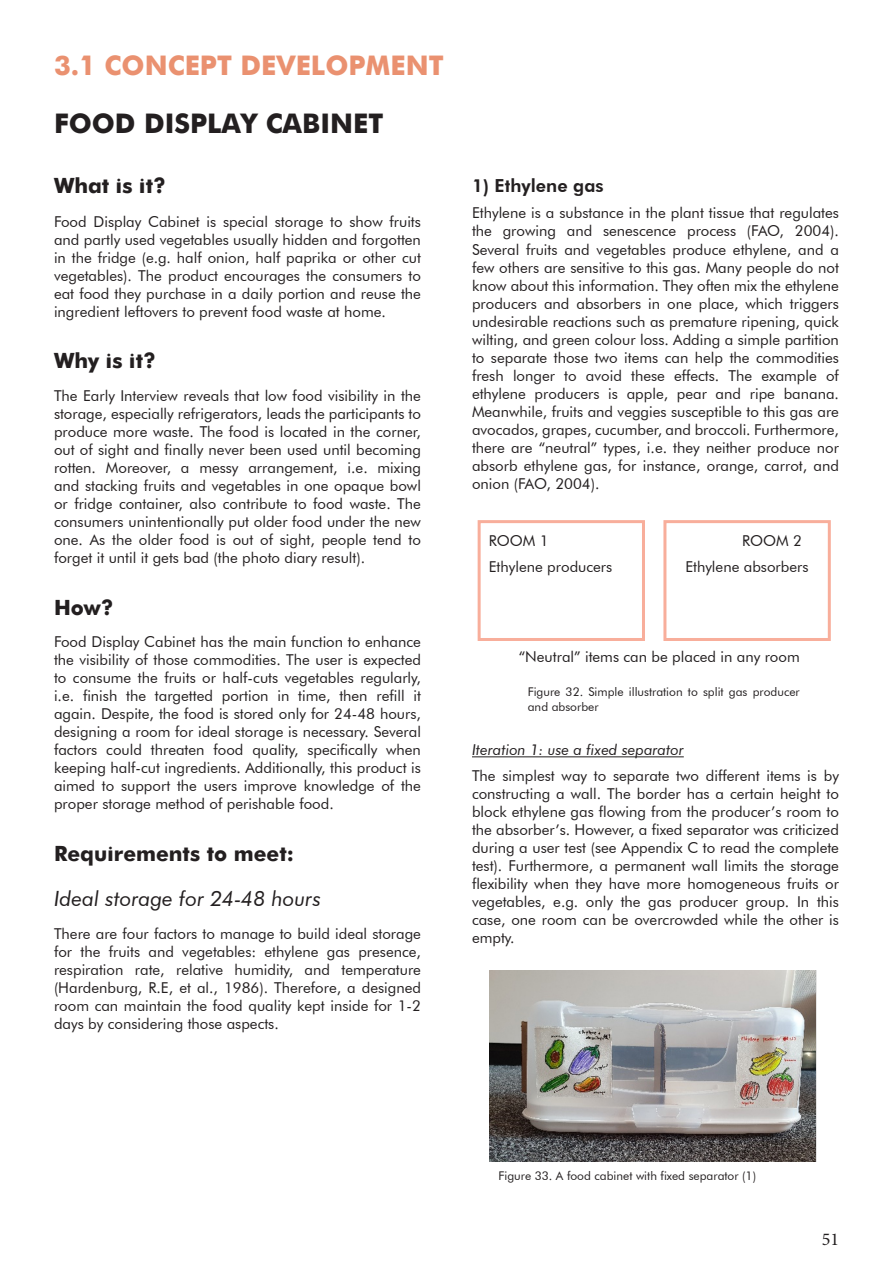
<style>
.page{position:relative;width:893px;height:1263px;background:#fff}
.page>*{position:absolute;margin:0;border:0;box-sizing:border-box;transform-origin:0 0}
.t1{font:700 27px "Futura";color:#ea9170}
.t2{font:700 27px "Futura";color:#231f20}
.t3{font:700 21px "Futura";color:#231f20}
.t4{font:italic 21px "Futura BT";color:#231f20}
.t5{font:800 18px "Futura BT";color:#231f20}
.t6{font:18px "Minion Pro";color:#231f20}
.t7{font:15px/18px "Futura BT";color:#231f20;text-align:justify}
.t8{font:italic 15px "Futura BT";color:#231f20}
.t9{font:12px/14.4px "Futura BT";color:#231f20}
</style>
<div class="page">
<hr style="left:472px;top:756px;width:212px;height:1px;background:#231f20">
<div style="left:478px;top:520px;width:167px;height:121px;border:3px solid #f8ae9b"></div>
<div style="left:663px;top:520px;width:168px;height:121px;border:3px solid #f8ae9b"></div>
<img style="left:489px;top:970px;width:328px;height:191px">
<p class="t1" style="left:54px;top:45px;width:391px">3.1 CONCEPT DEVELOPMENT</p>
<p class="t2" style="left:54px;top:104px;width:331px">FOOD DISPLAY CABINET</p>
<p class="t3" style="left:54px;top:170px;width:113px">What is it?</p>
<p class="t7" style="left:54px;top:212px;width:368px">Food Display Cabinet is special storage to show fruits and partly used vegetables usually hidden and forgotten in the fridge (e.g. half onion, half paprika or other cut vegetables). The product encourages the consumers to eat food they purchase in a daily portion and reuse the ingredient leftovers to prevent food waste at home.</p>
<p class="t3" style="left:54px;top:345px;width:103px">Why is it?</p>
<p class="t7" style="left:54px;top:386px;width:368px">The Early Interview reveals that low food visibility in the storage, especially refrigerators, leads the participants to produce more waste. The food is located in the corner, out of sight and finally never been used until becoming rotten. Moreover, a messy arrangement, i.e. mixing and stacking fruits and vegetables in one opaque bowl or fridge container, also contribute to food waste. The consumers unintentionally put older food under the new one. As the older food is out of sight, people tend to forget it until it gets bad (the photo diary result).</p>
<p class="t3" style="left:54px;top:592px;width:61px">How?</p>
<p class="t7" style="left:54px;top:633px;width:368px">Food Display Cabinet has the main function to enhance the visibility of those commodities. The user is expected to consume the fruits or half-cuts vegetables regularly, i.e. finish the targetted portion in time, then refill it again. Despite, the food is stored only for 24-48 hours, designing a room for ideal storage is necessary. Several factors could threaten food quality, specifically when keeping half-cut ingredients. Additionally, this product is aimed to support the users improve knowledge of the proper storage method of perishable food.</p>
<p class="t3" style="left:54px;top:838px;width:242px">Requirements to meet:</p>
<p class="t4" style="left:54px;top:886px;width:268px">Ideal storage for 24-48 hours</p>
<p class="t7" style="left:54px;top:925px;width:368px">There are four factors to manage to build ideal storage for the fruits and vegetables: ethylene gas presence, respiration rate, relative humidity, and temperature (Hardenburg, R.E, et al., 1986). Therefore, a designed room can maintain the food quality kept inside for 1-2 days by considering those aspects.</p>
<p class="t5" style="left:472px;top:175px;width:133px">1) Ethylene gas</p>
<p class="t7" style="left:472px;top:204px;width:368px">Ethylene is a substance in the plant tissue that regulates the growing and senescence process (FAO, 2004).<br>Several fruits and vegetables produce ethylene, and a few others are sensitive to this gas. Many people do not know about this information. They often mix the ethylene producers and absorbers in one place, which triggers undesirable reactions such as premature ripening, quick wilting, and green colour loss. Adding a simple partition to separate those two items can help the commodities fresh longer to avoid these effects. The example of ethylene producers is apple, pear and ripe banana.<br>Meanwhile, fruits and veggies susceptible to this gas are avocados, grapes, cucumber, and broccoli. Furthermore, there are “neutral” types, i.e. they neither produce nor absorb ethylene gas, for instance, orange, carrot, and onion (FAO, 2004).</p>
<p class="t7" style="left:489px;top:531px;width:61px">ROOM 1</p>
<p class="t7" style="left:489px;top:558px;width:125px">Ethylene producers</p>
<p class="t7" style="left:685px;top:558px;width:125px">Ethylene absorbers</p>
<p class="t7" style="left:742px;top:531px;width:61px">ROOM 2</p>
<p class="t7" style="left:519px;top:648px;width:282px">“Neutral” items can be placed in any room</p>
<p class="t9" style="left:528px;top:685px;width:273px">Figure 32. Simple illustration to split gas producer and absorber</p>
<p class="t8" style="left:472px;top:741px;width:213px">Iteration 1: use a fixed separator</p>
<p class="t7" style="left:472px;top:766px;width:368px">The simplest way to separate two different items is by constructing a wall. The border has a certain height to block ethylene gas flowing from the producer’s room to the absorber’s. However, a fixed separator was criticized during a user test (see Appendix C to read the complete test). Furthermore, a permanent wall limits the storage flexibility when they have more homogeneous fruits or vegetables, e.g. only the gas producer group. In this case, one room can be overcrowded while the other is empty.</p>
<p class="t9" style="left:499px;top:1169px;width:259px">Figure 33. A food cabinet with fixed separator (1)</p>
<p class="t6" style="left:822px;top:1227px;width:19px">51</p>
</div>
